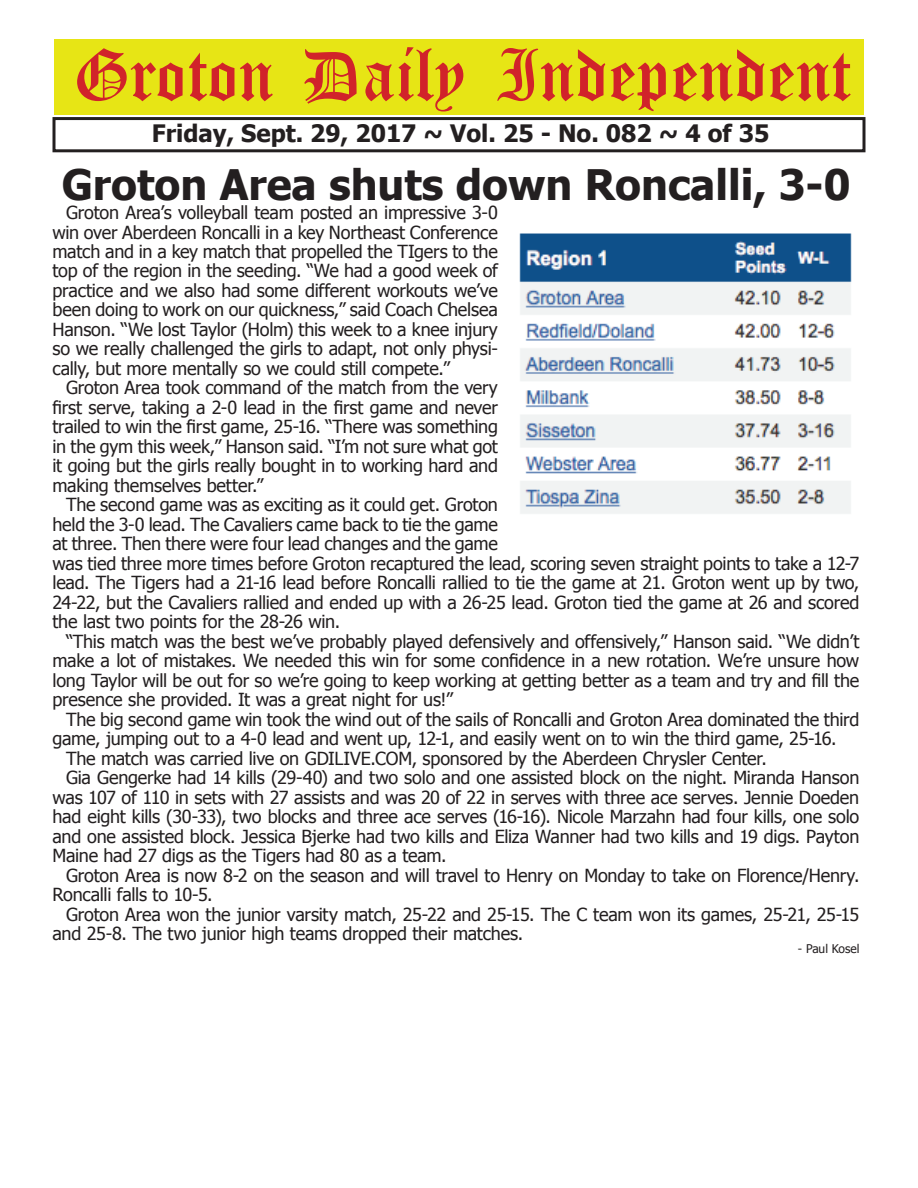
<style>
.page{position:relative;width:918px;height:1188px;background:#fff}
.page>*{position:absolute;margin:0;border:0;box-sizing:border-box;transform-origin:0 0}
.t1{font:54px "Old English Five";color:#d1232a}
.t2{font:700 42px "Tahoma";color:#231f20}
.t3{font:700 24px "Tahoma";color:#231f20}
.t4{font:18px/19.5px "Tahoma";letter-spacing:-.01em;color:#231f20;text-align:justify}
.t5{font:12px "Tahoma";color:#231f20}
</style>
<div class="page">
<div style="left:52px;top:117px;width:814px;height:35px;border:3px solid #231f20"></div>
<div style="left:54px;top:40px;width:810px;height:75px;background:#e7e515"></div>
<img style="left:519px;top:233px;width:333px;height:281px">
<h1 class="t1" style="left:73px;top:50px;width:779px">Groton Daily Independent</h1>
<h3 class="t3" style="left:152px;top:116px;width:619px">Friday, Sept. 29, 2017 ~ Vol. 25 - No. 082 ~ 4 of 35</h3>
<h2 class="t2" style="left:62px;top:155px;width:790px">Groton Area shuts down Roncalli, 3-0</h2>
<p class="t4" style="left:52px;top:202px;width:447px;text-indent:14px">Groton Area’s volleyball team posted an impressive 3-0 win over Aberdeen Roncalli in a key Northeast Conference match and in a key match that propelled the TIgers to the top of the region in the seeding. “We had a good week of practice and we also had some different workouts we’ve been doing to work on our quickness,” said Coach Chelsea Hanson. “We lost Taylor (Holm) this week to a knee injury so we really challenged the girls to adapt, not only physi&shy;cally, but more mentally so we could still compete.”</p>
<p class="t4" style="left:52px;top:377px;width:447px;text-indent:14px">Groton Area took command of the match from the very first serve, taking a 2-0 lead in the first game and never trailed to win the first game, 25-16. “There was something in the gym this week,” Hanson said. “I’m not sure what got it going but the girls really bought in to working hard and making themselves better.”</p>
<p class="t4" style="left:52px;top:494px;width:808px;text-align:left;text-indent:14px">The second game was as exciting as it could get. Groton<br>held the 3-0 lead. The Cavaliers came back to tie the game<br>at three. Then there were four lead changes and the game<br>was tied three more times before Groton recaptured the lead, scoring seven straight points to take a 12-7 lead. The Tigers had a 21-16 lead before Roncalli rallied to tie the game at 21. Groton went up by two, 24-22, but the Cavaliers rallied and ended up with a 26-25 lead. Groton tied the game at 26 and scored the last two points for the 28-26 win.</p>
<p class="t4" style="left:52px;top:631px;width:808px;text-indent:14px">“This match was the best we’ve probably played defensively and offensively,” Hanson said. “We didn’t make a lot of mistakes. We needed this win for some confidence in a new rotation. We’re unsure how long Taylor will be out for so we’re going to keep working at getting better as a team and try and fill the presence she provided. It was a great night for us!”</p>
<p class="t4" style="left:66px;top:709px;width:795px">The big second game win took the wind out of the sails of Roncalli and Groton Area dominated the third</p>
<p class="t4" style="left:52px;top:728px;width:786px">game, jumping out to a 4-0 lead and went up, 12-1, and easily went on to win the third game, 25-16.</p>
<p class="t4" style="left:66px;top:748px;width:702px">The match was carried live on GDILIVE.COM, sponsored by the Aberdeen Chrysler Center.</p>
<p class="t4" style="left:66px;top:767px;width:795px">Gia Gengerke had 14 kills (29-40) and two solo and one assisted block on the night. Miranda Hanson</p>
<p class="t4" style="left:52px;top:787px;width:808px">was 107 of 110 in sets with 27 assists and was 20 of 22 in serves with three ace serves. Jennie Doeden</p>
<p class="t4" style="left:52px;top:806px;width:808px">had eight kills (30-33), two blocks and three ace serves (16-16). Nicole Marzahn had four kills, one solo</p>
<p class="t4" style="left:52px;top:826px;width:808px">and one assisted block. Jessica Bjerke had two kills and Eliza Wanner had two kills and 19 digs. Payton</p>
<p class="t4" style="left:52px;top:845px;width:396px">Maine had 27 digs as the Tigers had 80 as a team.</p>
<p class="t4" style="left:66px;top:865px;width:795px">Groton Area is now 8-2 on the season and will travel to Henry on Monday to take on Florence/Henry.</p>
<p class="t4" style="left:52px;top:884px;width:162px">Roncalli falls to 10-5.</p>
<p class="t4" style="left:66px;top:904px;width:795px">Groton Area won the junior varsity match, 25-22 and 25-15. The C team won its games, 25-21, 25-15</p>
<p class="t4" style="left:52px;top:923px;width:472px">and 25-8. The two junior high teams dropped their matches.</p>
<p class="t5" style="left:798px;top:941px;width:63px">- Paul Kosel</p>
</div>
